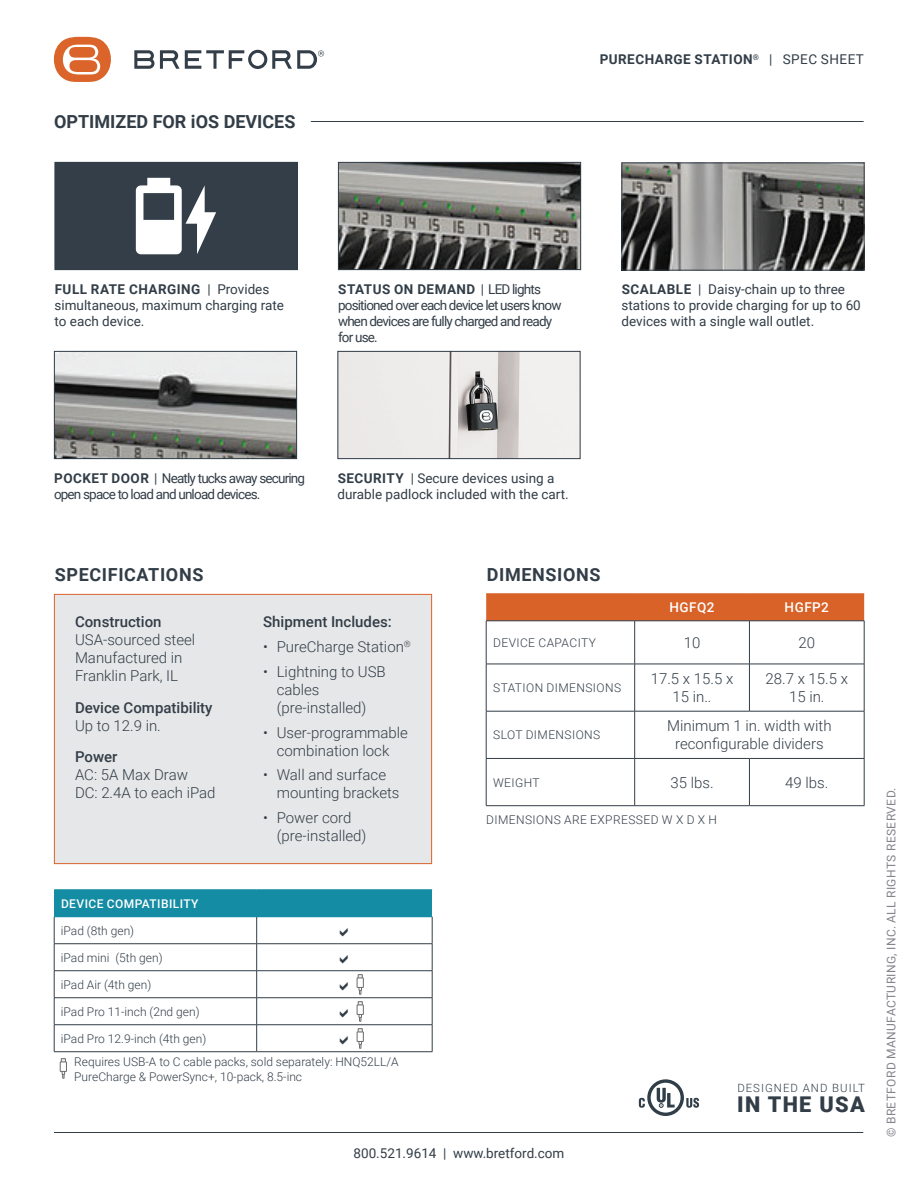
<style>
.page{position:relative;width:918px;height:1188px;background:#fff}
.page>*{position:absolute;margin:0;border:0;box-sizing:border-box;transform-origin:0 0}
.t1{font:900 21.75px "Roboto";letter-spacing:.06em;color:#323d47}
.t2{font:700 18px "Roboto";letter-spacing:.035em;color:#323d47}
.t3{font:700 18px "Roboto";color:#323d47}
.t4{font:300 15px/18px "Roboto";color:#323d47}
.t5{font:500 15px/18px "Roboto";color:#323d47}
.t6{font:13.5px/16.2px "Roboto";color:#323d47}
.t7{font:13.5px/16.2px "Roboto";letter-spacing:-.06em;color:#323d47}
.t8{font:700 13.5px "Roboto";letter-spacing:.035em;color:#323d47}
.t9{font:500 13.5px "Roboto";letter-spacing:.035em;color:#fff}
.t10{font:300 12px/14.4px "Roboto";color:#323d47}
.t11{font:300 12px "Roboto";letter-spacing:.035em;color:#323d47}
.t12{font:12px "Roboto";letter-spacing:.035em;color:#84848c}
.t13{font:500 12px "Roboto";letter-spacing:.035em;color:#fff}
.t14{font:300 11.4px "Roboto";letter-spacing:.09em;color:#323d47}
.s1{font-weight:400}
.s2{font-weight:700}
.s3{font-weight:500}
.s4{font-weight:300}
</style>
<div class="page">
<svg style="left:134px;top:50px;width:20px;height:19px"></svg>
<svg style="left:54px;top:37px;width:57px;height:45px"></svg>
<svg style="left:160px;top:50px;width:164px;height:19px"></svg>
<hr style="left:311px;top:121px;width:553px;height:1px;background:#323d47">
<hr style="left:54px;top:1132px;width:809px;height:1px;background:#323d47">
<svg style="left:639px;top:1079px;width:60px;height:37px"></svg>
<div style="left:54px;top:594px;width:378px;height:270px;background:#e6e7e9"></div>
<img style="left:340px;top:164px;width:239px;height:104px">
<div style="left:338px;top:162px;width:243px;height:108px;border:1px solid #323d47"></div>
<img style="left:624px;top:165px;width:239px;height:104px">
<div style="left:622px;top:163px;width:243px;height:108px;border:1px solid #323d47"></div>
<div style="left:486px;top:595px;width:378px;height:26px;background:#d86228"></div>
<hr style="left:486px;top:594px;width:149px;height:1px;background:#d86228">
<hr style="left:635px;top:594px;width:114px;height:1px;background:#d86228">
<hr style="left:749px;top:594px;width:115px;height:1px;background:#d86228">
<hr style="left:486px;top:621px;width:149px;height:1px;background:#323d47">
<hr style="left:486px;top:621px;width:1px;height:43px;background:#323d47">
<hr style="left:635px;top:621px;width:114px;height:1px;background:#323d47">
<hr style="left:634px;top:621px;width:1px;height:43px;background:#323d47">
<hr style="left:749px;top:621px;width:115px;height:1px;background:#323d47">
<hr style="left:749px;top:621px;width:1px;height:43px;background:#323d47">
<hr style="left:864px;top:621px;width:1px;height:43px;background:#323d47">
<hr style="left:486px;top:664px;width:149px;height:1px;background:#323d47">
<hr style="left:486px;top:664px;width:1px;height:47px;background:#323d47">
<hr style="left:635px;top:664px;width:114px;height:1px;background:#323d47">
<hr style="left:634px;top:664px;width:1px;height:47px;background:#323d47">
<hr style="left:749px;top:664px;width:115px;height:1px;background:#323d47">
<hr style="left:749px;top:664px;width:1px;height:47px;background:#323d47">
<hr style="left:864px;top:664px;width:1px;height:47px;background:#323d47">
<hr style="left:486px;top:711px;width:149px;height:1px;background:#323d47">
<hr style="left:486px;top:711px;width:1px;height:47px;background:#323d47">
<hr style="left:635px;top:711px;width:114px;height:1px;background:#323d47">
<hr style="left:634px;top:711px;width:1px;height:47px;background:#323d47">
<hr style="left:749px;top:711px;width:115px;height:1px;background:#323d47">
<hr style="left:864px;top:711px;width:1px;height:47px;background:#323d47">
<hr style="left:486px;top:758px;width:149px;height:1px;background:#323d47">
<hr style="left:486px;top:759px;width:1px;height:47px;background:#323d47">
<hr style="left:635px;top:758px;width:114px;height:1px;background:#323d47">
<hr style="left:634px;top:759px;width:1px;height:47px;background:#323d47">
<hr style="left:749px;top:758px;width:115px;height:1px;background:#323d47">
<hr style="left:749px;top:759px;width:1px;height:47px;background:#323d47">
<hr style="left:864px;top:759px;width:1px;height:47px;background:#323d47">
<hr style="left:486px;top:805px;width:149px;height:1px;background:#323d47">
<hr style="left:635px;top:805px;width:114px;height:1px;background:#323d47">
<hr style="left:749px;top:805px;width:115px;height:1px;background:#323d47">
<div style="left:55px;top:162px;width:242px;height:108px;background:#333e48"></div>
<svg style="left:136px;top:178px;width:80px;height:76px"></svg>
<svg style="left:60px;top:1058px;width:7px;height:21px"></svg>
<div style="left:54px;top:890px;width:378px;height:27px;background:#148ca3"></div>
<hr style="left:54px;top:943px;width:203px;height:1px;background:#323d47">
<hr style="left:257px;top:943px;width:175px;height:1px;background:#323d47">
<hr style="left:54px;top:970px;width:203px;height:1px;background:#323d47">
<hr style="left:257px;top:970px;width:175px;height:1px;background:#323d47">
<hr style="left:54px;top:997px;width:203px;height:1px;background:#323d47">
<hr style="left:257px;top:997px;width:175px;height:1px;background:#323d47">
<hr style="left:54px;top:1024px;width:203px;height:1px;background:#323d47">
<svg style="left:54px;top:917px;width:1px;height:134px"></svg>
<hr style="left:257px;top:1024px;width:175px;height:1px;background:#323d47">
<svg style="left:256px;top:917px;width:1px;height:134px"></svg>
<svg style="left:432px;top:917px;width:1px;height:135px"></svg>
<hr style="left:54px;top:1051px;width:203px;height:1px;background:#323d47">
<hr style="left:257px;top:1051px;width:175px;height:1px;background:#323d47">
<hr style="left:54px;top:889px;width:203px;height:1px;background:#148ca3">
<hr style="left:257px;top:889px;width:175px;height:1px;background:#148ca3">
<svg style="left:357px;top:974px;width:7px;height:21px"></svg>
<svg style="left:357px;top:1001px;width:7px;height:21px"></svg>
<svg style="left:357px;top:1028px;width:7px;height:21px"></svg>
<img style="left:56px;top:353px;width:239px;height:104px">
<div style="left:54px;top:351px;width:243px;height:108px;border:1px solid #323d47"></div>
<img style="left:340px;top:353px;width:238px;height:104px">
<div style="left:338px;top:351px;width:242px;height:108px;border:1px solid #323d47"></div>
<p class="t3" style="left:54px;top:109px;width:243px">OPTIMIZED FOR iOS DEVICES</p>
<p class="t8" style="left:600px;top:50px;width:266px">PURECHARGE STATION<sup>®</sup> <span class="s1">| SPEC SHEET</span></p>
<p class="t6" style="left:55px;top:280px;width:231px"><span class="s2">FULL RATE CHARGING</span> | Provides simultaneous, maximum charging rate to each device.</p>
<p class="t7" style="left:338px;top:280px;width:225px"><span class="s2">STATUS ON DEMAND</span> | LED lights positioned over each device let users know when devices are fully charged and ready for use.</p>
<p class="t6" style="left:622px;top:280px;width:241px"><span class="s2">SCALABLE</span> | Daisy-chain up to three stations to provide charging for up to 60 devices with a single wall outlet.</p>
<p class="t7" style="left:54px;top:469px;width:253px"><span class="s2">POCKET DOOR</span> | Neatly tucks away securing open space to load and unload devices.</p>
<p class="t6" style="left:338px;top:469px;width:233px"><span class="s2">SECURITY</span> | Secure devices using a durable padlock included with the cart.</p>
<p class="t2" style="left:55px;top:561px;width:150px">SPECIFICATIONS</p>
<p class="t4" style="left:75px;top:612px;width:122px"><span class="s3">Construction<br></span>USA-sourced steel<br>Manufactured in<br>Franklin Park, IL</p>
<p class="t5" style="left:75px;top:698px;width:139px">Device Compatibility<br><span class="s4">Up to 12.9 in.</span></p>
<p class="t4" style="left:75px;top:747px;width:142px"><span class="s3">Power<br></span>AC: 5A Max Draw<br>DC: 2.4A to each iPad</p>
<p class="t13" style="left:61px;top:895px;width:139px">DEVICE COMPATIBILITY</p>
<p class="t10" style="left:61px;top:923px;width:75px">iPad (8th gen)</p>
<p class="t10" style="left:61px;top:950px;width:103px">iPad mini (5th gen)</p>
<p class="t10" style="left:61px;top:977px;width:92px">iPad Air (4th gen)</p>
<p class="t10" style="left:61px;top:1004px;width:140px">iPad Pro 11-inch (2nd gen)</p>
<p class="t10" style="left:61px;top:1031px;width:147px">iPad Pro 12.9-inch (4th gen)</p>
<p class="t5" style="left:263px;top:612px;width:130px">Shipment Includes:</p>
<p class="t4" style="left:263px;top:637px;width:149px">• PureCharge Station<sup>®</sup></p>
<p class="t4" style="left:277px;top:662px;width:111px;text-indent:-14px">• Lightning to USB cables (pre-installed)</p>
<p class="t4" style="left:263px;top:723px;width:146px;text-align:center">• User-programmable combination lock</p>
<p class="t4" style="left:277px;top:765px;width:124px;text-indent:-14px">• Wall and surface mounting brackets</p>
<p class="t4" style="left:277px;top:808px;width:91px;text-indent:-14px">• Power cord (pre-installed)</p>
<p class="t10" style="left:74px;top:1054px;width:326px">Requires USB-A to C cable packs, sold separately: HNQ52LL/A<br>PureCharge &amp; PowerSync+, 10-pack, 8.5-inc</p>
<p class="t2" style="left:487px;top:561px;width:115px">DIMENSIONS</p>
<p class="t9" style="left:670px;top:598px;width:47px">HGFQ2</p>
<p class="t9" style="left:785px;top:598px;width:46px">HGFP2</p>
<p class="t11" style="left:493px;top:634px;width:104px">DEVICE CAPACITY</p>
<p class="t4" style="left:684px;top:633px;width:18px">10</p>
<p class="t4" style="left:798px;top:633px;width:18px">20</p>
<p class="t11" style="left:493px;top:679px;width:130px">STATION DIMENSIONS</p>
<p class="t4" style="left:651px;top:669px;width:84px;text-align:center">17.5 x 15.5 x<br>15 in..</p>
<p class="t4" style="left:766px;top:669px;width:84px;text-align:center">28.7 x 15.5 x<br>15 in.</p>
<p class="t11" style="left:493px;top:727px;width:109px">SLOT DIMENSIONS</p>
<p class="t4" style="left:667px;top:717px;width:166px;text-align:center">Minimum 1 in. width with reconfigurable dividers</p>
<p class="t10" style="left:493px;top:775px;width:48px">WEIGHT</p>
<p class="t4" style="left:670px;top:773px;width:45px">35 lbs.</p>
<p class="t4" style="left:785px;top:773px;width:45px">49 lbs.</p>
<p class="t11" style="left:486px;top:811px;width:232px">DIMENSIONS ARE EXPRESSED W X D X H</p>
<p class="t14" style="left:737px;top:1080px;width:129px">DESIGNED AND BUILT</p>
<h1 class="t1" style="left:737px;top:1089px;width:129px">IN THE USA</h1>
<p class="t6" style="left:354px;top:1144px;width:212px">800.521.9614 | www.bretford.com</p>
<p class="t12" style="left:883px;top:1137px;width:351px;rotate:-90deg">© BRETFORD MANUFACTURING, INC. ALL RIGHTS RESERVED.</p>
</div>
